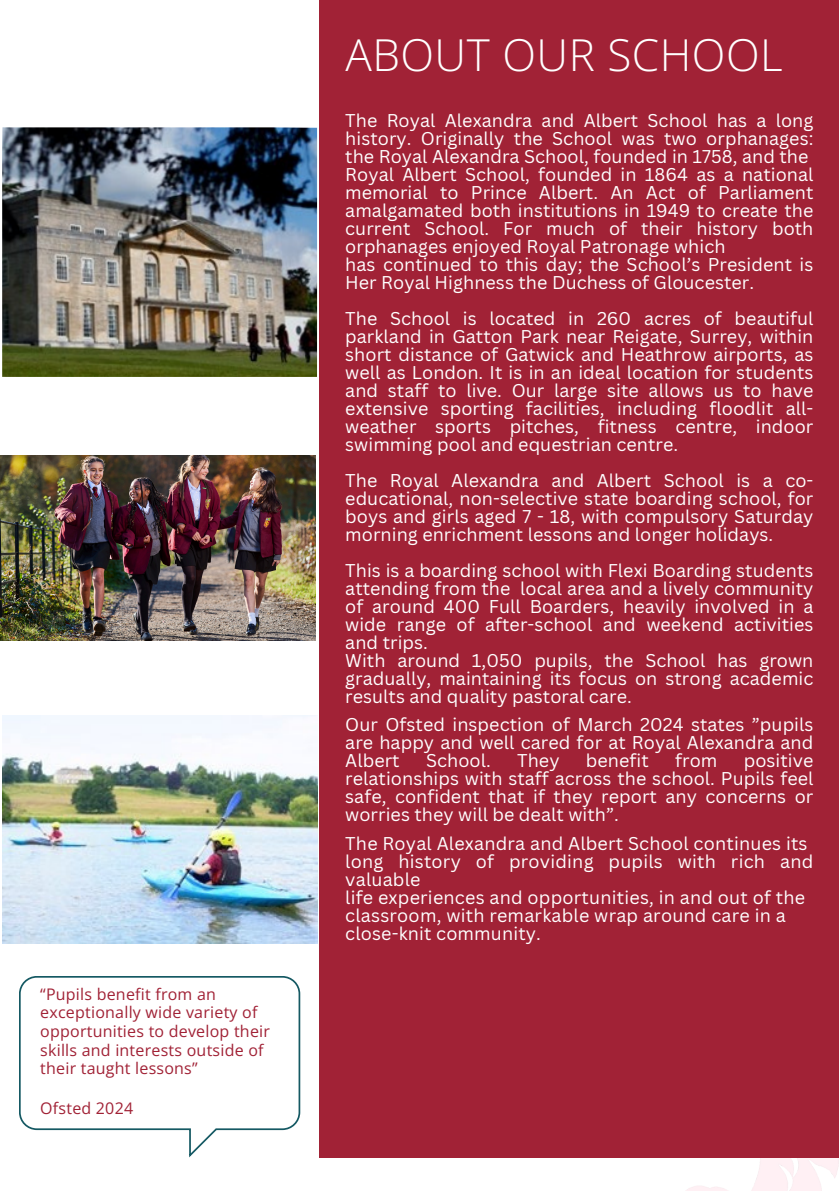
<style>
.page{position:relative;width:839px;height:1191px;background:#fff}
.page>*{position:absolute;margin:0;border:0;box-sizing:border-box;transform-origin:0 0}
.t1{font:300 44px "Open Sans";letter-spacing:.01em;color:#fff}
.t2{font:18px/18px "Canva Sans";letter-spacing:.005em;color:#fff;text-align:justify}
.t3{font:16px/18.6px "Open Sans";letter-spacing:.015em;color:#a12236}
</style>
<div class="page">
<img style="left:338px;top:1157px;width:500px;height:34px">
<div style="left:319px;top:0;width:519px;height:1157px;background:#a12236"></div>
<img style="left:2px;top:127px;width:315px;height:250px">
<img style="left:2px;top:715px;width:315px;height:228px">
<img style="left:0;top:456px;width:315px;height:184px">
<svg style="left:19px;top:976px;width:281px;height:181px"></svg>
<p class="t3" style="left:40px;top:984px;width:231px">“Pupils benefit from an exceptionally wide variety of opportunities to develop their skills and interests outside of their taught lessons”</p>
<p class="t3" style="left:40px;top:1099px;width:94px">Ofsted 2024</p>
<h1 class="t1" style="left:345px;top:24px;width:439px">ABOUT OUR SCHOOL</h1>
<p class="t2" style="left:345px;top:111px;width:469px;text-align:left">The Royal Alexandra and Albert School has a long history. Originally the School was two orphanages: the Royal Alexandra School, founded in 1758, and the Royal Albert School, founded in 1864 as a national memorial to Prince Albert. An Act of Parliament amalgamated both institutions in 1949 to create the current School. For much of their history both orphanages enjoyed Royal Patronage which<br>has continued to this day; the School’s President is Her Royal Highness the Duchess of Gloucester.</p>
<p class="t2" style="left:345px;top:309px;width:469px">The School is located in 260 acres of beautiful parkland in Gatton Park near Reigate, Surrey, within short distance of Gatwick and Heathrow airports, as well as London. It is in an ideal location for students and staff to live. Our large site allows us to have extensive sporting facilities, including floodlit all&shy;weather sports pitches, fitness centre, indoor swimming pool and equestrian centre.</p>
<p class="t2" style="left:345px;top:471px;width:469px">The Royal Alexandra and Albert School is a co&shy;educational, non-selective state boarding school, for boys and girls aged 7 - 18, with compulsory Saturday morning enrichment lessons and longer holidays.</p>
<h1 class="t2" style="left:345px;top:561px;width:469px;text-align:left">This is a boarding school with Flexi Boarding students attending from the local area and a lively community of around 400 Full Boarders, heavily involved in a wide range of after-school and weekend activities and trips.<br>With around 1,050 pupils, the School has grown gradually, maintaining its focus on strong academic results and quality pastoral care.</h1>
<h2 class="t2" style="left:345px;top:715px;width:469px">Our Ofsted inspection of March 2024 states ”pupils are happy and well cared for at Royal Alexandra and Albert</h2>
<h2 class="t2" style="left:426px;top:751px;width:66px">School.</h2>
<h2 class="t2" style="left:517px;top:751px;width:44px">They</h2>
<h2 class="t2" style="left:586px;top:751px;width:64px">benefit</h2>
<h2 class="t2" style="left:675px;top:751px;width:44px">from</h2>
<h2 class="t2" style="left:345px;top:751px;width:469px;text-indent:398px">positive relationships with staff across the school. Pupils feel safe, confident that if they report any concerns or worries they will be dealt with”.</h2>
<h2 class="t2" style="left:345px;top:834px;width:469px;text-align:left">The Royal Alexandra and Albert School continues its long history of providing pupils with rich and valuable<br>life experiences and opportunities, in and out of the classroom, with remarkable wrap around care in a</h2>
<h2 class="t2" style="left:345px;top:924px;width:197px">close-knit community.</h2>
</div>
